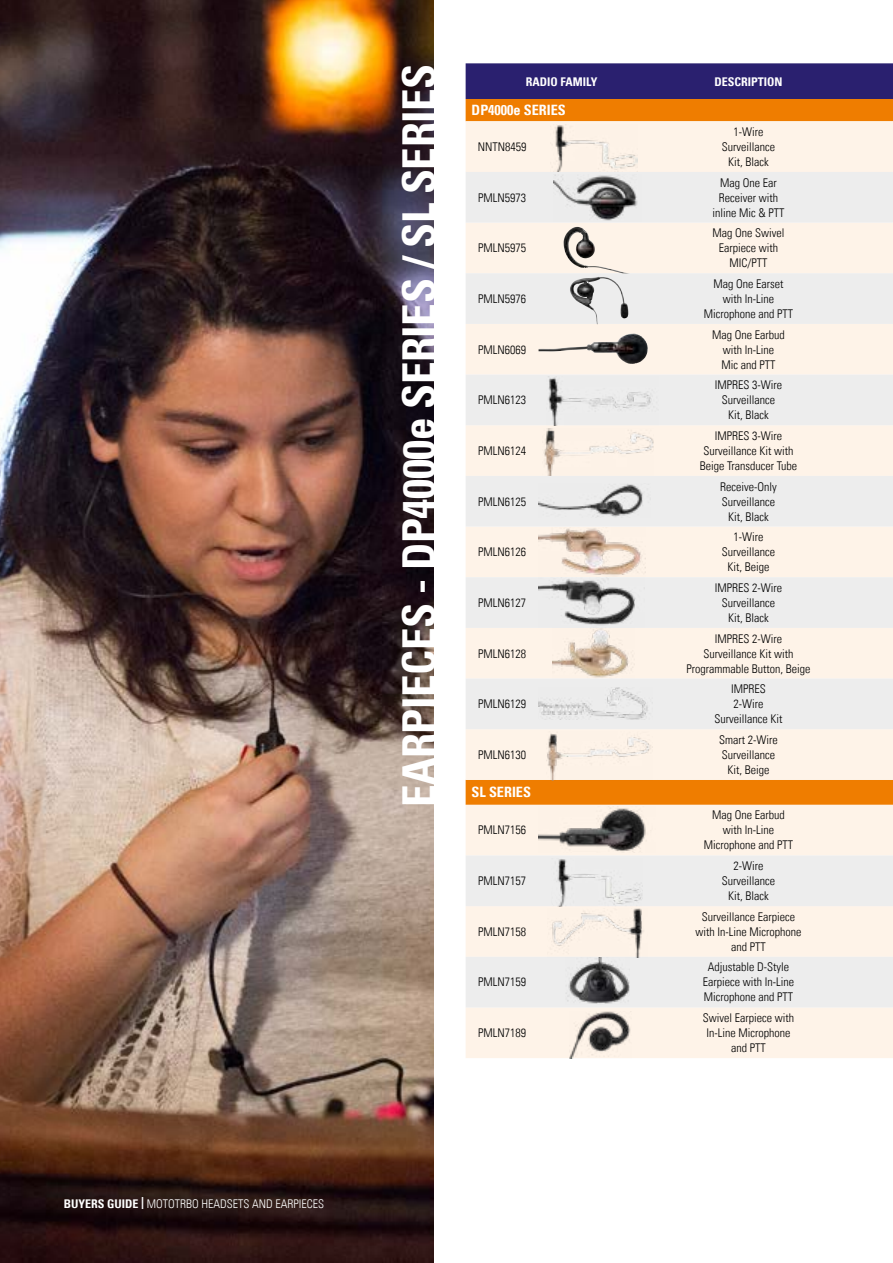
<style>
.page{position:relative;width:893px;height:1263px;background:#fff}
.page>*{position:absolute;margin:0;border:0;box-sizing:border-box;transform-origin:0 0}
.t1{font:700 condensed 45px "Univers LT";letter-spacing:-.01em;color:#fff}
.t2{font:700 condensed 14.25px "Univers LT";color:#fff}
.t3{font:300 condensed 12px/15px "Univers LT";color:#000;text-align:center}
.t4{font:300 condensed 12px "Univers LT";color:#fff}
.t5{font:700 condensed 12px "Univers LT";color:#fff}
.s1{font-weight:700}
</style>
<div class="page">
<img style="left:0;top:0;width:434px;height:1263px">
<div style="left:466px;top:63px;width:427px;height:36px;background:#2a206f"></div>
<div style="left:466px;top:99px;width:427px;height:22px;background:#ef7d00"></div>
<div style="left:466px;top:121px;width:427px;height:937px;background:#fef3e8"></div>
<svg style="left:466px;top:172px;width:427px;height:835px;background:#f4ebe1"></svg>
<img style="left:550px;top:125px;width:88px;height:47px">
<img style="left:553px;top:175px;width:88px;height:46px">
<img style="left:564px;top:227px;width:66px;height:46px">
<img style="left:570px;top:277px;width:29px;height:47px">
<img style="left:538px;top:807px;width:118px;height:46px">
<img style="left:539px;top:334px;width:95px;height:19px">
<img style="left:547px;top:376px;width:112px;height:49px">
<img style="left:542px;top:429px;width:112px;height:47px">
<img style="left:538px;top:484px;width:112px;height:34px">
<img style="left:538px;top:528px;width:108px;height:100px">
<img style="left:553px;top:628px;width:81px;height:50px">
<img style="left:538px;top:687px;width:115px;height:33px">
<img style="left:546px;top:732px;width:107px;height:48px">
<img style="left:566px;top:957px;width:64px;height:47px">
<img style="left:552px;top:859px;width:91px;height:47px">
<img style="left:547px;top:908px;width:100px;height:49px">
<img style="left:570px;top:1011px;width:61px;height:47px">
<p class="t4" style="left:64px;top:1196px;width:262px"><span class="s1">BUYERS GUIDE |</span> MOTOTRBO HEADSETS AND EARPIECES</p>
<h1 class="t1" style="left:391px;top:807px;width:745px;rotate:-90deg">EARPIECES - DP4000e SERIES / SL SERIES</h1>
<p class="t5" style="left:526px;top:74px;width:73px">RADIO FAMILY</p>
<p class="t5" style="left:714px;top:74px;width:70px">DESCRIPTION</p>
<p class="t2" style="left:472px;top:101px;width:96px">DP4000e SERIES</p>
<p class="t3" style="left:478px;top:139px;width:50px">NNTN8459</p>
<p class="t3" style="left:722px;top:124px;width:55px">1-Wire<br>Surveillance<br>Kit, Black</p>
<p class="t3" style="left:478px;top:190px;width:49px">PMLN5973</p>
<p class="t3" style="left:478px;top:241px;width:49px">PMLN5975</p>
<p class="t3" style="left:478px;top:291px;width:49px">PMLN5976</p>
<p class="t3" style="left:478px;top:342px;width:49px">PMLN6069</p>
<p class="t3" style="left:478px;top:392px;width:49px">PMLN6123</p>
<p class="t3" style="left:478px;top:443px;width:49px">PMLN6124</p>
<p class="t3" style="left:478px;top:494px;width:49px">PMLN6125</p>
<p class="t3" style="left:478px;top:544px;width:49px">PMLN6126</p>
<p class="t3" style="left:478px;top:595px;width:49px">PMLN6127</p>
<p class="t3" style="left:478px;top:646px;width:49px">PMLN6128</p>
<p class="t3" style="left:478px;top:696px;width:49px">PMLN6129</p>
<p class="t3" style="left:478px;top:747px;width:49px">PMLN6130</p>
<p class="t2" style="left:472px;top:784px;width:61px">SL SERIES</p>
<p class="t3" style="left:478px;top:823px;width:49px">PMLN7156</p>
<p class="t3" style="left:478px;top:873px;width:49px">PMLN7157</p>
<p class="t3" style="left:478px;top:924px;width:49px">PMLN7158</p>
<p class="t3" style="left:478px;top:975px;width:49px">PMLN7159</p>
<p class="t3" style="left:478px;top:1025px;width:49px">PMLN7189</p>
<p class="t3" style="left:712px;top:175px;width:73px">Mag One Ear<br>Receiver with inline Mic &amp; PTT</p>
<p class="t3" style="left:712px;top:226px;width:73px">Mag One Swivel<br>Earpiece with<br>MIC/PTT</p>
<p class="t3" style="left:704px;top:276px;width:91px">Mag One Earset with In-Line<br>Microphone and PTT</p>
<p class="t3" style="left:712px;top:327px;width:74px">Mag One Earbud with In-Line<br>Mic and PTT</p>
<p class="t3" style="left:715px;top:377px;width:69px">IMPRES 3-Wire<br>Surveillance<br>Kit, Black</p>
<p class="t3" style="left:700px;top:428px;width:99px">IMPRES 3-Wire<br>Surveillance Kit with<br>Beige Transducer Tube</p>
<p class="t3" style="left:720px;top:479px;width:58px">Receive-Only<br>Surveillance<br>Kit, Black</p>
<p class="t3" style="left:722px;top:529px;width:55px">1-Wire<br>Surveillance<br>Kit, Beige</p>
<p class="t3" style="left:715px;top:580px;width:69px">IMPRES 2-Wire<br>Surveillance<br>Kit, Black</p>
<p class="t3" style="left:686px;top:631px;width:125px">IMPRES 2-Wire<br>Surveillance Kit with<br>Programmable Button, Beige</p>
<p class="t3" style="left:714px;top:681px;width:69px">IMPRES<br>2-Wire<br>Surveillance Kit</p>
<p class="t3" style="left:719px;top:732px;width:60px">Smart 2-Wire<br>Surveillance<br>Kit, Beige</p>
<p class="t3" style="left:704px;top:808px;width:91px">Mag One Earbud with In-Line<br>Microphone and PTT</p>
<p class="t3" style="left:722px;top:858px;width:55px">2-Wire<br>Surveillance<br>Kit, Black</p>
<p class="t3" style="left:695px;top:909px;width:107px">Surveillance Earpiece with In-Line Microphone and PTT</p>
<p class="t3" style="left:703px;top:960px;width:93px">Adjustable D-Style<br>Earpiece with In-Line<br>Microphone and PTT</p>
<p class="t3" style="left:703px;top:1010px;width:93px">Swivel Earpiece with<br>In-Line Microphone and PTT</p>
</div>
